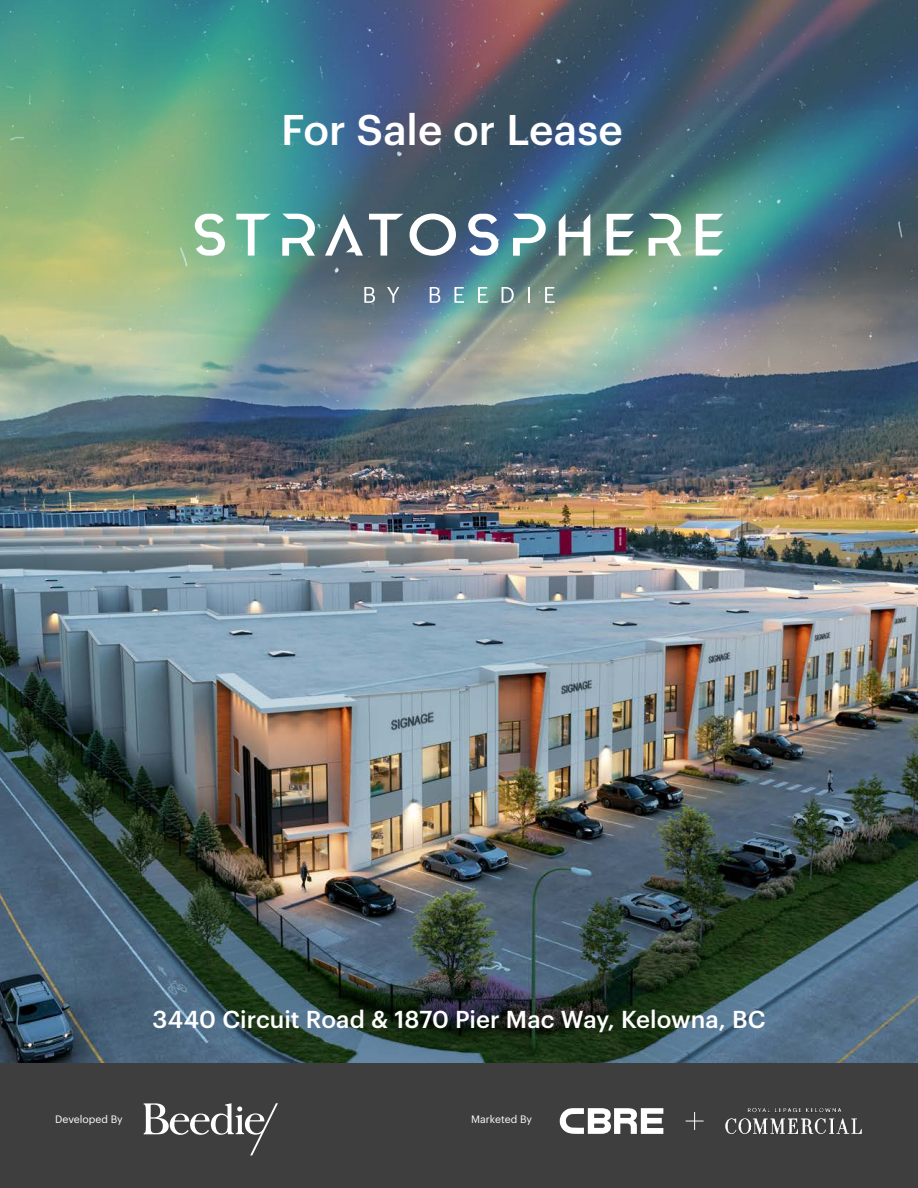
<style>
.page{position:relative;width:918px;height:1188px;background:#fff}
.page>*{position:absolute;margin:0;border:0;box-sizing:border-box;transform-origin:0 0}
.t1{font:500 42px "Graphik";color:#fff}
.t2{font:500 24px "Graphik";color:#fff}
.t3{font:10.5px "Graphik";color:#fff}
</style>
<div class="page">
<img style="left:0;top:477px;width:918px;height:587px">
<img style="left:0;top:0;width:918px;height:477px">
<div style="left:0;top:1064px;width:918px;height:124px;background:#3e3e3f"></div>
<svg style="left:364px;top:287px;width:11px;height:16px"></svg>
<svg style="left:387px;top:287px;width:12px;height:16px"></svg>
<svg style="left:430px;top:287px;width:10px;height:16px"></svg>
<svg style="left:454px;top:287px;width:10px;height:16px"></svg>
<svg style="left:478px;top:287px;width:10px;height:16px"></svg>
<svg style="left:502px;top:287px;width:12px;height:16px"></svg>
<svg style="left:528px;top:287px;width:2px;height:16px"></svg>
<svg style="left:545px;top:287px;width:10px;height:16px"></svg>
<svg style="left:195px;top:214px;width:30px;height:42px"></svg>
<svg style="left:468px;top:214px;width:30px;height:42px"></svg>
<svg style="left:236px;top:214px;width:35px;height:42px"></svg>
<svg style="left:369px;top:214px;width:35px;height:42px"></svg>
<svg style="left:325px;top:214px;width:38px;height:42px"></svg>
<svg style="left:607px;top:214px;width:27px;height:42px"></svg>
<svg style="left:696px;top:214px;width:27px;height:42px"></svg>
<svg style="left:559px;top:214px;width:31px;height:42px"></svg>
<svg style="left:410px;top:214px;width:46px;height:42px"></svg>
<svg style="left:513px;top:214px;width:33px;height:42px"></svg>
<svg style="left:282px;top:214px;width:33px;height:42px"></svg>
<svg style="left:649px;top:214px;width:32px;height:42px"></svg>
<svg style="left:144px;top:1103px;width:134px;height:52px"></svg>
<svg style="left:560px;top:1108px;width:103px;height:26px"></svg>
<svg style="left:686px;top:1112px;width:18px;height:18px"></svg>
<img style="left:725px;top:1108px;width:137px;height:26px">
<h1 class="t1" style="left:281px;top:112px;width:343px">For Sale or Lease</h1>
<p class="t2" style="left:152px;top:1010px;width:615px">3440 Circuit Road &amp; 1870 Pier Mac Way, Kelowna, BC</p>
<p class="t3" style="left:55px;top:1115px;width:69px">Developed By</p>
<p class="t3" style="left:471px;top:1115px;width:62px">Marketed By</p>
</div>
